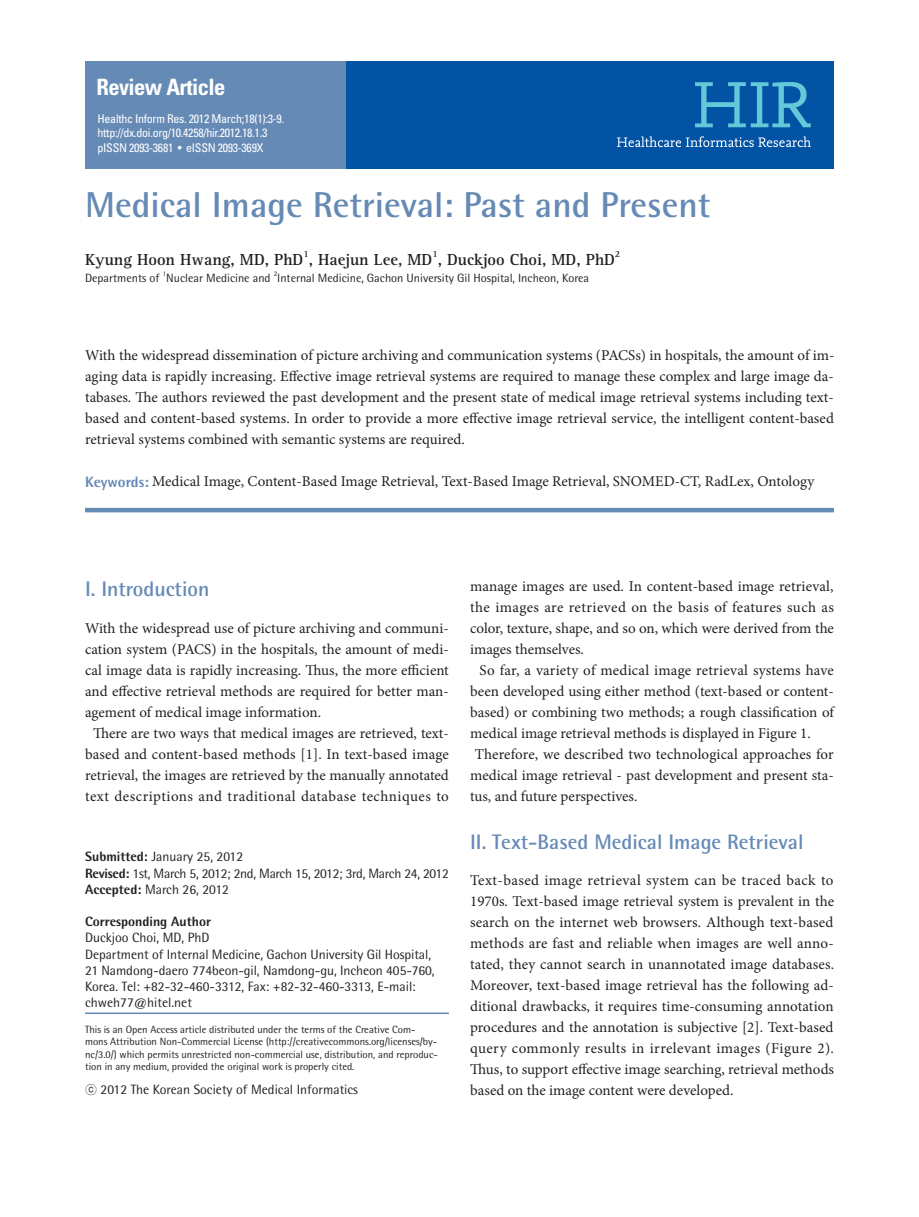
<style>
.page{position:relative;width:919px;height:1217px;background:#fff}
.page>*{position:absolute;margin:0;border:0;box-sizing:border-box;transform-origin:0 0}
.t1{font:700 36px "Rotis Semi Sans Std";color:#658ab5}
.t2{font:700 condensed 22.5px "Univers LT Std";letter-spacing:-.025em;color:#fff}
.t3{font:700 21px "Rotis Semi Sans Std";color:#658ab5}
.t4{font:700 16.5px "Rotis Serif Std";color:#231f20}
.t5{font:15px/21px "Minion Pro";color:#231f20;text-align:justify}
.t6{font:15px "Minion Pro";letter-spacing:.03em;color:#231f20}
.t7{font:13.5px/16.2px "Rotis Semi Sans Std";letter-spacing:-.005em;color:#231f20}
.t8{font:800 13.5px "Rotis Semi Sans Std";color:#231f20}
.t9{font:condensed 12px/14.4px "Univers LT Std";letter-spacing:-.025em;color:#fff}
.t10{font:12px "Rotis Semi Sans Std";color:#231f20}
.t11{font:10.5px/12.6px "Rotis Semi Sans Std";color:#231f20}
.t12{font:700 9.6px "Rotis Serif Std";color:#231f20}
.t13{font:7.05px "Rotis Semi Sans Std";color:#231f20}
.s1{font-family:"Rotis Semi Sans Std";font-weight:800;color:#658ab5}
.s2{font-weight:800}
.s3{font-family:"Gulim";font-size:12px}
</style>
<div class="page">
<div style="left:85px;top:61px;width:748px;height:107px;background:#0353a5"></div>
<div style="left:85px;top:61px;width:260px;height:107px;background:#658ab5"></div>
<svg style="left:695px;top:82px;width:115px;height:45px"></svg>
<svg style="left:617px;top:136px;width:193px;height:11px"></svg>
<div style="left:85px;top:507px;width:748px;height:5px;background:#658ab5"></div>
<hr style="left:85px;top:1012px;width:364px;height:1px;background:#658ab5">
<h2 class="t2" style="left:96px;top:73px;width:130px">Review Article</h2>
<p class="t9" style="left:97px;top:111px;width:188px">Healthc Inform Res. 2012 March;18(1):3-9. http://dx.doi.org/10.4258/hir.2012.18.1.3 pISSN 2093-3681 • eISSN 2093-369X</p>
<h1 class="t1" style="left:85px;top:183px;width:626px">Medical Image Retrieval: Past and Present</h1>
<p class="t4" style="left:85px;top:249px;width:531px">Kyung Hoon Hwang, MD, PhD , Haejun Lee, MD , Duckjoo Choi, MD, PhD</p>
<p class="t12" style="left:303px;top:248px;width:7px">1</p>
<p class="t12" style="left:432px;top:248px;width:7px">1</p>
<p class="t12" style="left:615px;top:248px;width:7px">2</p>
<p class="t10" style="left:85px;top:271px;width:76px">Departments of</p>
<p class="t13" style="left:163px;top:270px;width:5px">1</p>
<p class="t10" style="left:166px;top:271px;width:106px">Nuclear Medicine and</p>
<p class="t13" style="left:274px;top:270px;width:5px">2</p>
<p class="t10" style="left:277px;top:271px;width:313px">Internal Medicine, Gachon University Gil Hospital, Incheon, Korea</p>
<p class="t5" style="left:85px;top:345px;width:751px">With the widespread dissemination of picture archiving and communication systems (PACSs) in hospitals, the amount of im&shy;aging data is rapidly increasing. Effective image retrieval systems are required to manage these complex and large image da&shy;tabases. The authors reviewed the past development and the present state of medical image retrieval systems including text&shy;based and content-based systems. In order to provide a more effective image retrieval service, the intelligent content-based retrieval systems combined with semantic systems are required.</p>
<p class="t5" style="left:85px;top:471px;width:730px"><span class="s1">Keywords:</span> Medical Image, Content-Based Image Retrieval, Text-Based Image Retrieval, SNOMED-CT, RadLex, Ontology</p>
<h3 class="t3" style="left:85px;top:576px;width:126px">I. Introduction</h3>
<p class="t5" style="left:85px;top:617px;width:365px">With the widespread use of picture archiving and communi-</p>
<p class="t5" style="left:85px;top:638px;width:365px">cation system (PACS) in the hospitals, the amount of medi-</p>
<p class="t5" style="left:85px;top:659px;width:365px">cal image data is rapidly increasing. Thus, the more efficient</p>
<p class="t5" style="left:85px;top:680px;width:365px">and effective retrieval methods are required for better man-</p>
<p class="t5" style="left:85px;top:701px;width:237px">agement of medical image information.</p>
<p class="t5" style="left:93px;top:722px;width:357px">There are two ways that medical images are retrieved, text-</p>
<p class="t5" style="left:85px;top:743px;width:365px">based and content-based methods [1]. In text-based image</p>
<p class="t5" style="left:85px;top:764px;width:365px">retrieval, the images are retrieved by the manually annotated</p>
<p class="t6" style="left:85px;top:786px;width:365px">text descriptions and traditional database techniques to</p>
<p class="t7" style="left:85px;top:848px;width:365px"><span class="s2">Submitted:</span> January 25, 2012<br><span class="s2">Revised:</span> 1st, March 5, 2012; 2nd, March 15, 2012; 3rd, March 24, 2012<br><span class="s2">Accepted:</span> March 26, 2012</p>
<p class="t8" style="left:85px;top:912px;width:127px">Corresponding Author</p>
<p class="t7" style="left:85px;top:929px;width:351px">Duckjoo Choi, MD, PhD<br>Department of Internal Medicine, Gachon University Gil Hospital, 21 Namdong-daero 774beon-gil, Namdong-gu, Incheon 405-760, Korea. Tel: +82-32-460-3312, Fax: +82-32-460-3313, E-mail: chweh77@hitel.net</p>
<p class="t11" style="left:85px;top:1022px;width:354px">This is an Open Access article distributed under the terms of the Creative Com&shy;mons Attribution Non-Commercial License (http://creativecommons.org/licenses/by&shy;nc/3.0/) which permits unrestricted non-commercial use, distribution, and reproduc&shy;tion in any medium, provided the original work is properly cited.</p>
<p class="t7" style="left:85px;top:1081px;width:274px"><span class="s3">ⓒ</span> 2012 The Korean Society of Medical Informatics</p>
<p class="t5" style="left:470px;top:575px;width:365px">manage images are used. In content-based image retrieval, the images are retrieved on the basis of features such as color, texture, shape, and so on, which were derived from the images themselves.</p>
<p class="t5" style="left:479px;top:659px;width:356px">So far, a variety of medical image retrieval systems have</p>
<p class="t5" style="left:470px;top:680px;width:365px">been developed using either method (text-based or content-</p>
<p class="t5" style="left:470px;top:701px;width:365px">based) or combining two methods; a rough classification of</p>
<p class="t5" style="left:470px;top:722px;width:342px">medical image retrieval methods is displayed in Figure 1.</p>
<p class="t5" style="left:475px;top:743px;width:360px">Therefore, we described two technological approaches for</p>
<p class="t5" style="left:470px;top:764px;width:365px">medical image retrieval - past development and present sta-</p>
<p class="t5" style="left:470px;top:785px;width:169px">tus, and future perspectives.</p>
<h3 class="t3" style="left:470px;top:828px;width:335px">II. Text-Based Medical Image Retrieval</h3>
<p class="t5" style="left:470px;top:869px;width:365px">Text-based image retrieval system can be traced back to 1970s. Text-based image retrieval system is prevalent in the search on the internet web browsers. Although text-based methods are fast and reliable when images are well anno&shy;tated, they cannot search in unannotated image databases.<br>Moreover, text-based image retrieval has the following ad&shy;ditional drawbacks, it requires time-consuming annotation procedures and the annotation is subjective [2]. Text-based query commonly results in irrelevant images (Figure 2).<br>Thus, to support effective image searching, retrieval methods based on the image content were developed.</p>
</div>
